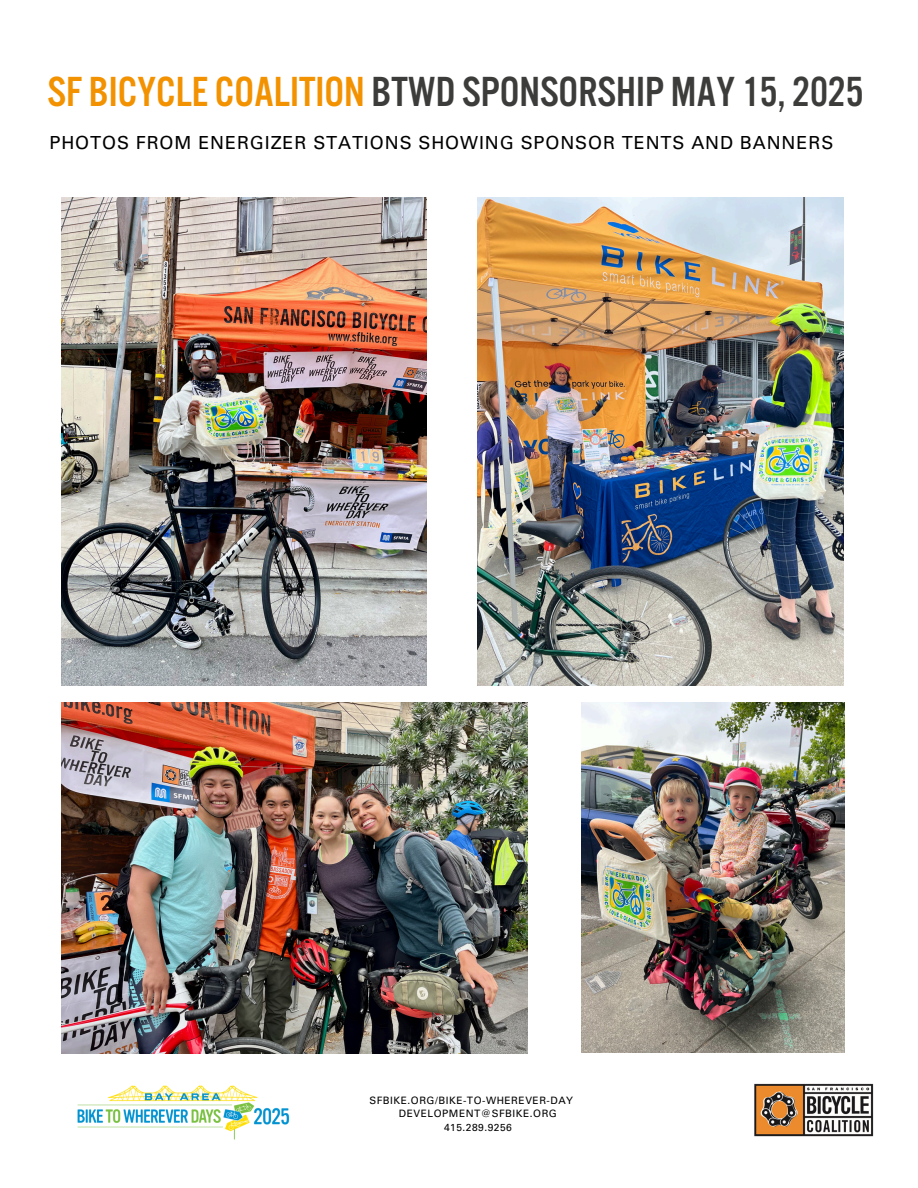
<style>
.page{position:relative;width:918px;height:1188px;background:#fff}
.page>*{position:absolute;margin:0;border:0;box-sizing:border-box;transform-origin:0 0}
.t1{font:43.65px "Alternate Got No 3 D";color:#3c3c3b}
.t2{font:18px "Univers LT Std";letter-spacing:.05em;color:#000}
.t3{font:10.2px "Univers LT Std";letter-spacing:.05em;color:#000}
.s1{color:#f39200}
</style>
<div class="page">
<img style="left:754px;top:1083px;width:119px;height:53px">
<img style="left:77px;top:1085px;width:213px;height:55px">
<img style="left:61px;top:197px;width:366px;height:489px">
<img style="left:61px;top:702px;width:467px;height:351px">
<img style="left:478px;top:197px;width:366px;height:489px">
<img style="left:581px;top:702px;width:263px;height:350px">
<h1 class="t1" style="left:47px;top:69px;width:818px"><span class="s1">SF BICYCLE COALITION</span> BTWD SPONSORSHIP MAY 15, 2025</h1>
<p class="t2" style="left:50px;top:136px;width:785px">PHOTOS FROM ENERGIZER STATIONS SHOWING SPONSOR TENTS AND BANNERS</p>
<h2 class="t3" style="left:369px;top:1096px;width:205px">SFBIKE.ORG/BIKE-TO-WHEREVER-DAY</h2>
<p class="t3" style="left:399px;top:1110px;width:159px">DEVELOPMENT@SFBIKE.ORG</p>
<p class="t3" style="left:444px;top:1124px;width:69px">415.289.9256</p>
</div>
